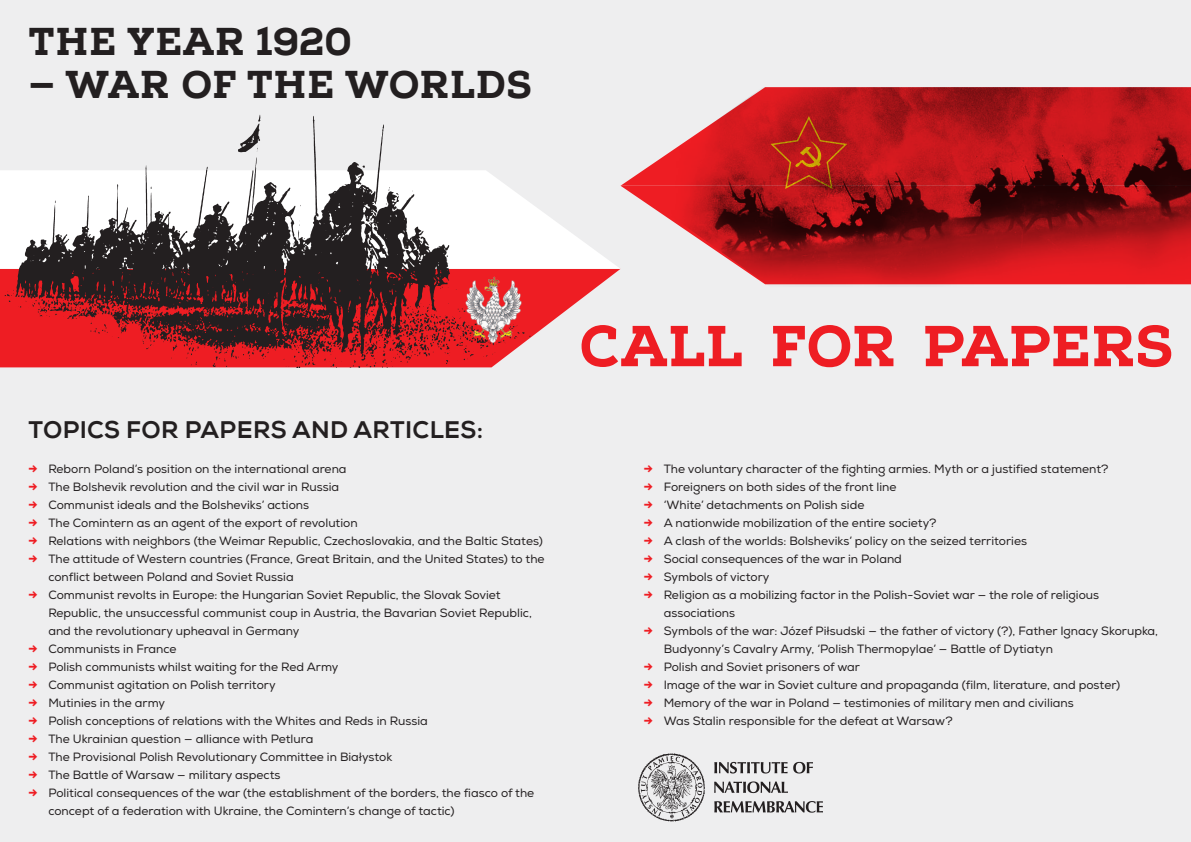
<style>
.page{position:relative;width:1191px;height:842px;background:#eeeeef}
.page>*{position:absolute;margin:0;border:0;box-sizing:border-box;transform-origin:0 0}
.Domyślnie{font:800 57.6px "Nexa Slab";color:#ee1d23}
.t1{font:800 38.6px "Nexa Slab";letter-spacing:.015em;color:#231f20}
.t2{font:800 24px "Nexa";letter-spacing:.015em;color:#231f20}
.t3{font:12px/18px "Nexa";color:#231f20}
.s1{font-family:"Nexa Slab";font-weight:800;font-size:15px;color:#ee1d23}
</style>
<div class="page">
<svg style="left:531px;top:269px;width:89px;height:68px"></svg>
<svg style="left:531px;top:204px;width:89px;height:65px;fill:#fcf7f7"></svg>
<img style="left:638px;top:753px;width:185px;height:69px">
<img style="left:626px;top:87px;width:565px;height:198px">
<img style="left:0;top:114px;width:531px;height:253px">
<img style="left:463px;top:276px;width:61px;height:73px">
<p class="t1" style="left:29px;top:18px;width:325px">THE YEAR 1920</p>
<p class="t1" style="left:28px;top:60px;width:505px">— WAR OF THE WORLDS</p>
<p class="t2" style="left:29px;top:415px;width:456px">TOPICS FOR PAPERS AND ARTICLES:</p>
<p class="t3" style="left:28px;top:460px;width:320px"><span class="s1">→</span> Reborn Poland’s position on the international arena</p>
<p class="t3" style="left:28px;top:478px;width:312px"><span class="s1">→</span> The Bolshevik revolution and the civil war in Russia</p>
<p class="t3" style="left:28px;top:496px;width:282px"><span class="s1">→</span> Communist ideals and the Bolsheviks’ actions</p>
<p class="t3" style="left:28px;top:514px;width:331px"><span class="s1">→</span> The Comintern as an agent of the export of revolution</p>
<p class="t3" style="left:28px;top:532px;width:516px"><span class="s1">→</span> Relations with neighbors (the Weimar Republic, Czechoslovakia, and the Baltic States)</p>
<p class="t3" style="left:48px;top:550px;width:498px;text-indent:-20px"><span class="s1">→</span> The attitude of Western countries (France, Great Britain, and the United States) to the conflict between Poland and Soviet Russia</p>
<p class="t3" style="left:48px;top:586px;width:485px;text-indent:-20px"><span class="s1">→</span> Communist revolts in Europe: the Hungarian Soviet Republic, the Slovak Soviet<br>Republic, the unsuccessful communist coup in Austria, the Bavarian Soviet Republic, and the revolutionary upheaval in Germany</p>
<p class="t3" style="left:28px;top:640px;width:150px"><span class="s1">→</span> Communists in France</p>
<p class="t3" style="left:28px;top:658px;width:312px"><span class="s1">→</span> Polish communists whilst waiting for the Red Army</p>
<p class="t3" style="left:28px;top:676px;width:249px"><span class="s1">→</span> Communist agitation on Polish territory</p>
<p class="t3" style="left:28px;top:694px;width:138px"><span class="s1">→</span> Mutinies in the army</p>
<p class="t3" style="left:28px;top:712px;width:401px"><span class="s1">→</span> Polish conceptions of relations with the Whites and Reds in Russia</p>
<p class="t3" style="left:28px;top:730px;width:286px"><span class="s1">→</span> The Ukrainian question — alliance with Petlura</p>
<p class="t3" style="left:28px;top:748px;width:365px"><span class="s1">→</span> The Provisional Polish Revolutionary Committee in Białystok</p>
<p class="t3" style="left:28px;top:766px;width:254px"><span class="s1">→</span> The Battle of Warsaw — military aspects</p>
<p class="t3" style="left:48px;top:784px;width:487px;text-indent:-20px"><span class="s1">→</span> Political consequences of the war (the establishment of the borders, the fiasco of the concept of a federation with Ukraine, the Comintern’s change of tactic)</p>
<p class="Domyślnie" style="left:579px;top:310px;width:595px">CALL FOR PAPERS</p>
<p class="t3" style="left:643px;top:460px;width:466px"><span class="s1">→</span> The voluntary character of the fighting armies. Myth or a justified statement?</p>
<p class="t3" style="left:643px;top:478px;width:254px"><span class="s1">→</span> Foreigners on both sides of the front line</p>
<p class="t3" style="left:643px;top:496px;width:222px"><span class="s1">→</span> ‘White’ detachments on Polish side</p>
<p class="t3" style="left:643px;top:514px;width:294px"><span class="s1">→</span> A nationwide mobilization of the entire society?</p>
<p class="t3" style="left:643px;top:532px;width:385px"><span class="s1">→</span> A clash of the worlds: Bolsheviks’ policy on the seized territories</p>
<p class="t3" style="left:643px;top:550px;width:260px"><span class="s1">→</span> Social consequences of the war in Poland</p>
<p class="t3" style="left:643px;top:568px;width:127px"><span class="s1">→</span> Symbols of victory</p>
<p class="t3" style="left:663px;top:586px;width:437px;text-indent:-20px"><span class="s1">→</span> Religion as a mobilizing factor in the Polish-Soviet war — the role of religious associations</p>
<p class="t3" style="left:663px;top:622px;width:496px;text-indent:-20px"><span class="s1">→</span> Symbols of the war: Józef Piłsudski — the father of victory (?), Father Ignacy Skorupka,<br>Budyonny’s Cavalry Army, ‘Polish Thermopylae’ — Battle of Dytiatyn</p>
<p class="t3" style="left:643px;top:658px;width:218px"><span class="s1">→</span> Polish and Soviet prisoners of war</p>
<p class="t3" style="left:643px;top:676px;width:478px"><span class="s1">→</span> Image of the war in Soviet culture and propaganda (film, literature, and poster)</p>
<p class="t3" style="left:643px;top:694px;width:431px"><span class="s1">→</span> Memory of the war in Poland — testimonies of military men and civilians</p>
<p class="t3" style="left:643px;top:712px;width:310px"><span class="s1">→</span> Was Stalin responsible for the defeat at Warsaw?</p>
</div>
